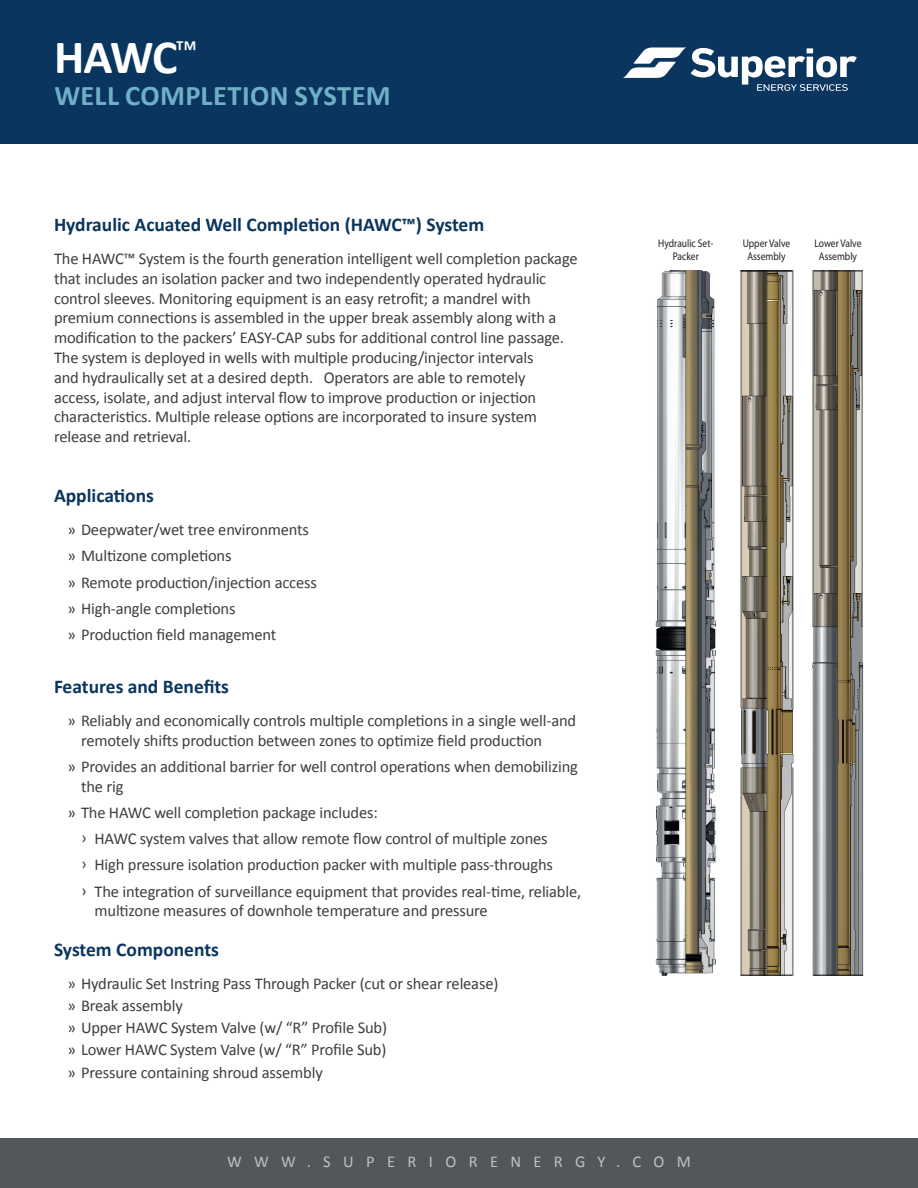
<style>
.page{position:relative;width:918px;height:1188px;background:#fff}
.page>*{position:absolute;margin:0;border:0;box-sizing:border-box;transform-origin:0 0}
.Main_Subhead{font:700 48px "Calibri";color:#fff}
.Main_Subhead-2{font:700 28.5px "Calibri";letter-spacing:.01em;color:#6fb0c7}
.SubHeading{font:700 19.5px "Calibri";color:#0a355e}
.subhead-Margaret{font:700 19.5px "Calibri";color:#0a355e}
.Margaret{font:16.5px/19.8px "Calibri";letter-spacing:-.01em;color:#3e3e3f}
.t1{font:16.5px "Calibri";letter-spacing:.75em;color:#fff}
.t2{font:11.1px/13.4px "Myriad Pro";color:#231f20;text-align:center;scale:.85 1}
</style>
<div class="page">
<div style="left:0;top:0;width:918px;height:144px;background:#0a355e"></div>
<svg style="left:623px;top:47px;width:234px;height:44px"></svg>
<img style="left:740px;top:271px;width:54px;height:704px">
<img style="left:655px;top:271px;width:61px;height:704px">
<img style="left:813px;top:271px;width:51px;height:704px">
<hr style="left:814px;top:271px;width:48px;height:1px;background:#111416">
<hr style="left:741px;top:975px;width:51px;height:1px;background:#111416">
<hr style="left:813px;top:975px;width:50px;height:1px;background:#111416">
<hr style="left:741px;top:271px;width:51px;height:1px;background:#111416">
<div style="left:0;top:1139px;width:918px;height:49px;background:#54575a"></div>
<p class="Main_Subhead" style="left:54px;top:28px;width:145px">HAWC<sup>™</sup></p>
<p class="Main_Subhead-2" style="left:55px;top:78px;width:338px">WELL COMPLETION SYSTEM</p>
<p class="subhead-Margaret" style="left:54px;top:212px;width:432px">Hydraulic Acuated Well Completion (HAWC™) System</p>
<p class="Margaret" style="left:54px;top:248px;width:525px">The HAWC™ System is the fourth generation intelligent well completion package that includes an isolation packer and two independently operated hydraulic control sleeves. Monitoring equipment is an easy retrofit; a mandrel with premium connections is assembled in the upper break assembly along with a modification to the packers’ EASY-CAP subs for additional control line passage.<br>The system is deployed in wells with multiple producing/injector intervals<br>and hydraulically set at a desired depth. Operators are able to remotely<br>access, isolate, and adjust interval flow to improve production or injection characteristics. Multiple release options are incorporated to insure system release and retrieval.</p>
<p class="SubHeading" style="left:54px;top:484px;width:101px">Applications</p>
<p class="Margaret" style="left:68px;top:519px;width:243px">» Deepwater/wet tree environments</p>
<p class="Margaret" style="left:68px;top:545px;width:166px">» Multizone completions</p>
<p class="Margaret" style="left:68px;top:571px;width:251px">» Remote production/injection access</p>
<p class="Margaret" style="left:68px;top:598px;width:170px">» High-angle completions</p>
<p class="Margaret" style="left:68px;top:624px;width:210px">» Production field management</p>
<p class="SubHeading" style="left:54px;top:675px;width:177px">Features and Benefits</p>
<p class="Margaret" style="left:81px;top:710px;width:497px;text-indent:-14px">» Reliably and economically controls multiple completions in a single well-and remotely shifts production between zones to optimize field production</p>
<p class="Margaret" style="left:81px;top:756px;width:499px;text-indent:-14px">» Provides an additional barrier for well control operations when demobilizing the rig</p>
<p class="Margaret" style="left:68px;top:802px;width:312px">» The HAWC well completion package includes:</p>
<p class="Margaret" style="left:81px;top:828px;width:468px">ͧ HAWC system valves that allow remote flow control of multiple zones</p>
<p class="Margaret" style="left:81px;top:854px;width:473px">ͧ High pressure isolation production packer with multiple pass-throughs</p>
<p class="Margaret" style="left:94px;top:881px;width:488px;text-indent:-14px">ͧ The integration of surveillance equipment that provides real-time, reliable, multizone measures of downhole temperature and pressure</p>
<p class="SubHeading" style="left:54px;top:937px;width:166px">System Components</p>
<p class="Margaret" style="left:68px;top:973px;width:432px">» Hydraulic Set Instring Pass Through Packer (cut or shear release)</p>
<p class="Margaret" style="left:68px;top:995px;width:117px">» Break assembly</p>
<p class="Margaret" style="left:68px;top:1017px;width:321px">» Upper HAWC System Valve (w/ “R” Profile Sub)</p>
<p class="Margaret" style="left:68px;top:1039px;width:320px">» Lower HAWC System Valve (w/ “R” Profile Sub)</p>
<p class="Margaret" style="left:68px;top:1062px;width:257px">» Pressure containing shroud assembly</p>
<p class="t2" style="left:658px;top:236px;width:66px">Hydraulic Set-<br>Packer</p>
<p class="t2" style="left:743px;top:236px;width:57px">Upper Valve<br>Assembly</p>
<p class="t2" style="left:815px;top:236px;width:57px">Lower Valve<br>Assembly</p>
<p class="t1" style="left:227px;top:1151px;width:465px">WWW.SUPERIORENERGY.COM</p>
</div>
